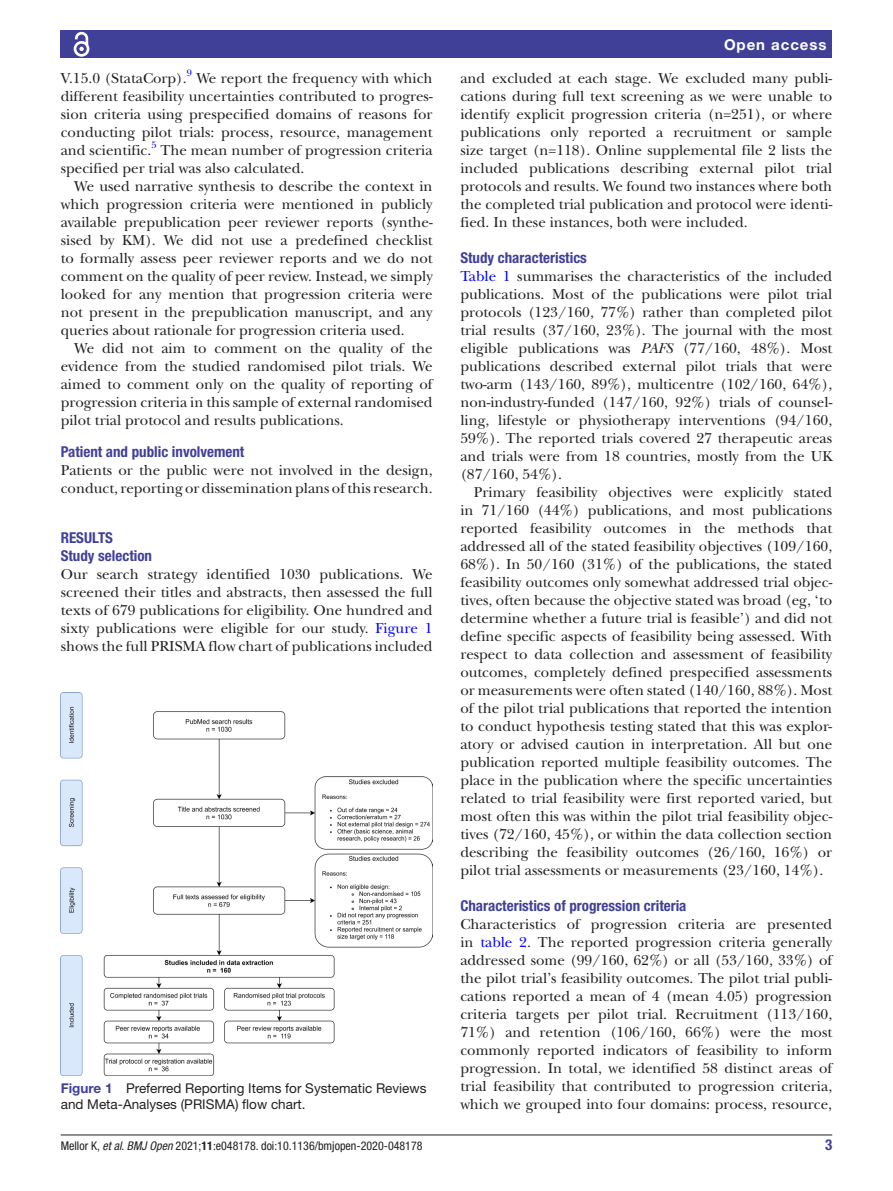
<style>
.page{position:relative;width:893px;height:1191px;background:#fff}
.page>*{position:absolute;margin:0;border:0;box-sizing:border-box;transform-origin:0 0}
.t1{font:15px/18px "New Baskerville";color:#231f20;text-align:justify}
.t2{font:700 condensed 15px/18px "Helvetica Neue LT Std";color:#414099}
.t3{font:700 15px "Helvetica Neue LT Std";letter-spacing:.065em;color:#fff}
.t4{font:13.5px/16.2px "Helvetica Neue LT Std";color:#231f20}
.t5{font:condensed 12px "Helvetica Neue LT Std";color:#231f20}
.t6{font:9.9px "New Baskerville";color:#00f}
.s1{color:#00f}
.s2{font-weight:700;color:#414099}
.s3{font-style:italic}
.s4{font-weight:700}
</style>
<div class="page">
<hr style="left:61px;top:1134px;width:771px;height:1px;background:#231f20">
<div style="left:61px;top:31px;width:771px;height:27px;background:#414099"></div>
<svg style="left:73px;top:31px;width:17px;height:26px"></svg>
<img style="left:61px;top:692px;width:372px;height:383px">
<p class="t1" style="left:61px;top:69px;width:128px">V.15.0 (StataCorp).</p>
<p class="t6" style="left:187px;top:67px;width:7px">9</p>
<p class="t1" style="left:61px;top:69px;width:373px;text-indent:136px">We report the frequency with which different feasibility uncertainties contributed to progres&shy;sion criteria using prespecified domains of reasons for conducting pilot trials: process, resource, management and scientific.</p>
<p class="t6" style="left:151px;top:139px;width:7px">5</p>
<p class="t1" style="left:61px;top:141px;width:373px;text-indent:100px">The mean number of progression criteria specified per trial was also calculated.</p>
<p class="t1" style="left:61px;top:177px;width:373px;text-indent:14px">We used narrative synthesis to describe the context in which progression criteria were mentioned in publicly available prepublication peer reviewer reports (synthe&shy;sised by KM). We did not use a predefined checklist to formally assess peer reviewer reports and we do not comment on the quality of peer review. Instead, we simply looked for any mention that progression criteria were not present in the prepublication manuscript, and any queries about rationale for progression criteria used.</p>
<p class="t1" style="left:61px;top:339px;width:373px;text-indent:14px">We did not aim to comment on the quality of the evidence from the studied randomised pilot trials. We aimed to comment only on the quality of reporting of progression criteria in this sample of external randomised pilot trial protocol and results publications.</p>
<p class="t2" style="left:61px;top:442px;width:185px">Patient and public involvement</p>
<p class="t1" style="left:61px;top:461px;width:373px">Patients or the public were not involved in the design, conduct, reporting or dissemination plans of this research.</p>
<p class="t2" style="left:61px;top:529px;width:93px">RESULTS<br>Study selection</p>
<p class="t1" style="left:61px;top:565px;width:373px">Our search strategy identified 1030 publications. We screened their titles and abstracts, then assessed the full texts of 679 publications for eligibility. One hundred and sixty publications were eligible for our study. <span class="s1">Figure 1 </span>shows the full PRISMA flow chart of publications included</p>
<p class="t4" style="left:61px;top:1080px;width:367px"><span class="s2">Figure 1</span> Preferred Reporting Items for Systematic Reviews and Meta-Analyses (PRISMA) flow chart.</p>
<p class="t3" style="left:724px;top:35px;width:104px">Open access</p>
<p class="t1" style="left:460px;top:69px;width:373px">and excluded at each stage. We excluded many publi&shy;cations during full text screening as we were unable to identify explicit progression criteria (n=251), or where publications only reported a recruitment or sample size target (n=118). Online supplemental file 2 lists the included publications describing external pilot trial protocols and results. We found two instances where both the completed trial publication and protocol were identi&shy;fied. In these instances, both were included.</p>
<p class="t2" style="left:460px;top:248px;width:128px">Study characteristics</p>
<p class="t1" style="left:460px;top:267px;width:373px"><span class="s1">Table 1</span> summarises the characteristics of the included publications. Most of the publications were pilot trial protocols (123/160, 77%) rather than completed pilot trial results (37/160, 23%). The journal with the most eligible publications was <span class="s3">PAFS</span> (77/160, 48%). Most publications described external pilot trials that were two-arm (143/160, 89%), multicentre (102/160, 64%), non-industry-funded (147/160, 92%) trials of counsel&shy;ling, lifestyle or physiotherapy interventions (94/160, 59%). The reported trials covered 27 therapeutic areas and trials were from 18 countries, mostly from the UK (87/160, 54%).</p>
<p class="t1" style="left:460px;top:483px;width:373px;text-indent:14px">Primary feasibility objectives were explicitly stated in 71/160 (44%) publications, and most publications reported feasibility outcomes in the methods that addressed all of the stated feasibility objectives (109/160, 68%). In 50/160 (31%) of the publications, the stated feasibility outcomes only somewhat addressed trial objec&shy;tives, often because the objective stated was broad (eg, ‘to determine whether a future trial is feasible’) and did not define specific aspects of feasibility being assessed. With respect to data collection and assessment of feasibility outcomes, completely defined prespecified assessments or measurements were often stated (140/160, 88%). Most of the pilot trial publications that reported the intention to conduct hypothesis testing stated that this was explor&shy;atory or advised caution in interpretation. All but one publication reported multiple feasibility outcomes. The place in the publication where the specific uncertainties related to trial feasibility were first reported varied, but most often this was within the pilot trial feasibility objec&shy;tives (72/160, 45%), or within the data collection section describing the feasibility outcomes (26/160, 16%) or pilot trial assessments or measurements (23/160, 14%).</p>
<p class="t2" style="left:460px;top:896px;width:228px">Characteristics of progression criteria</p>
<p class="t1" style="left:460px;top:915px;width:373px">Characteristics of progression criteria are presented in <span class="s1">table 2</span>. The reported progression criteria generally addressed some (99/160, 62%) or all (53/160, 33%) of the pilot trial’s feasibility outcomes. The pilot trial publi&shy;cations reported a mean of 4 (mean 4.05) progression criteria targets per pilot trial. Recruitment (113/160, 71%) and retention (106/160, 66%) were the most commonly reported indicators of feasibility to inform progression. In total, we identified 58 distinct areas of trial feasibility that contributed to progression criteria, which we grouped into four domains: process, resource,</p>
<p class="t5" style="left:61px;top:1138px;width:363px">Mellor K, <span class="s3">et al</span>. <span class="s3">BMJ Open</span> 2021;<span class="s4">11</span>:e048178. doi:10.1136/bmjopen-2020-048178</p>
<p class="t2" style="left:825px;top:1135px;width:9px">3</p>
</div>
